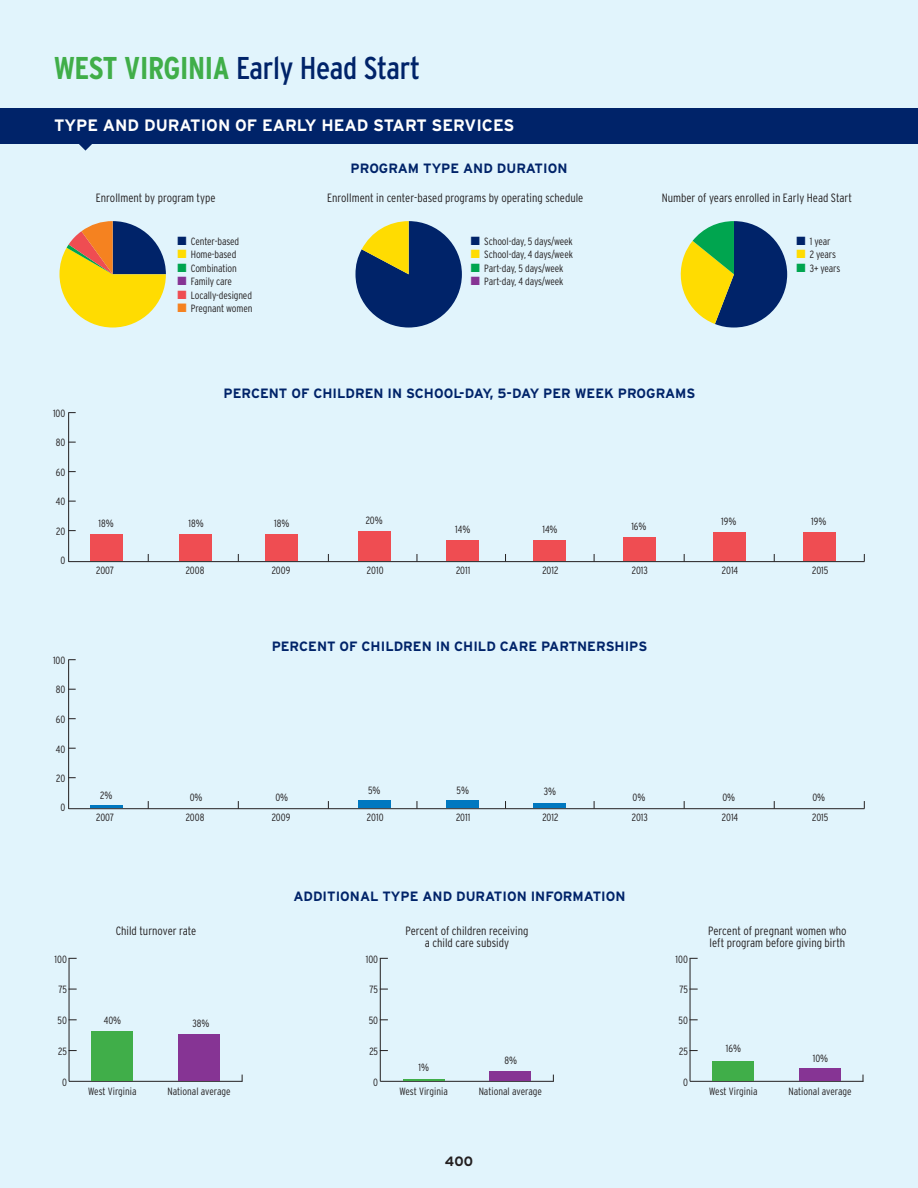
<style>
.page{position:relative;width:918px;height:1188px;background:#e1f4fc}
.page>*{position:absolute;margin:0;border:0;box-sizing:border-box;transform-origin:0 0}
.t1{font:condensed 31.5px "Interstate";letter-spacing:-.01em;color:#002369}
.t2{font:700 16.5px "Interstate";color:#fff}
.chart_headings{font:700 13.5px "Interstate";color:#002369}
.t3{font:700 13.5px "Interstate";color:#231f20}
.t4{font:300 condensed 12px/12px "Interstate";color:#231f20;text-align:center}
.t5{font:300 condensed 10.5px "Interstate";letter-spacing:-.01em;color:#231f20}
.s1{font-weight:700;color:#40ae49}
.s2{color:#002369}
.s3{color:#ffdc01}
.s4{color:#00a54f}
.s5{color:#863494}
.s6{color:#ef4d52}
.s7{color:#f58220}
</style>
<div class="page">
<div style="left:0;top:108px;width:918px;height:35px;background:#002369"></div>
<svg style="left:76px;top:143px;width:19px;height:8px"></svg>
<svg style="left:60px;top:221px;width:106px;height:107px"></svg>
<svg style="left:355px;top:221px;width:107px;height:107px"></svg>
<svg style="left:680px;top:221px;width:107px;height:107px"></svg>
<div style="left:90px;top:534px;width:32px;height:27px;background:#ef4d52"></div>
<div style="left:179px;top:534px;width:33px;height:27px;background:#ef4d52"></div>
<div style="left:265px;top:534px;width:33px;height:27px;background:#ef4d52"></div>
<div style="left:358px;top:531px;width:33px;height:30px;background:#ef4d52"></div>
<div style="left:447px;top:540px;width:32px;height:21px;background:#ef4d52"></div>
<div style="left:534px;top:540px;width:32px;height:21px;background:#ef4d52"></div>
<div style="left:624px;top:537px;width:32px;height:24px;background:#ef4d52"></div>
<div style="left:713px;top:533px;width:33px;height:28px;background:#ef4d52"></div>
<div style="left:803px;top:533px;width:33px;height:28px;background:#ef4d52"></div>
<hr style="left:69px;top:561px;width:795px;height:1px;background:#231f20">
<hr style="left:68px;top:413px;width:1px;height:149px;background:#231f20">
<hr style="left:90px;top:805px;width:32px;height:3px;background:#0078c0">
<div style="left:358px;top:801px;width:33px;height:7px;background:#0078c0"></div>
<div style="left:447px;top:801px;width:32px;height:7px;background:#0078c0"></div>
<div style="left:534px;top:803px;width:32px;height:5px;background:#0078c0"></div>
<hr style="left:69px;top:808px;width:795px;height:1px;background:#231f20">
<hr style="left:68px;top:660px;width:1px;height:149px;background:#231f20">
<hr style="left:69px;top:1081px;width:173px;height:1px;background:#231f20">
<hr style="left:69px;top:958px;width:1px;height:123px;background:#231f20">
<div style="left:92px;top:1031px;width:41px;height:49px;background:#40ae49"></div>
<div style="left:178px;top:1034px;width:42px;height:46px;background:#863494"></div>
<hr style="left:380px;top:1081px;width:174px;height:1px;background:#231f20">
<hr style="left:380px;top:958px;width:1px;height:123px;background:#231f20">
<hr style="left:403px;top:1079px;width:41px;height:1px;background:#40ae49">
<div style="left:490px;top:1071px;width:41px;height:9px;background:#863494"></div>
<hr style="left:690px;top:1081px;width:173px;height:1px;background:#231f20">
<hr style="left:690px;top:958px;width:1px;height:123px;background:#231f20">
<div style="left:713px;top:1061px;width:41px;height:19px;background:#40ae49"></div>
<div style="left:799px;top:1068px;width:42px;height:12px;background:#863494"></div>
<p class="t1" style="left:54px;top:51px;width:368px"><span class="s1">WEST VIRGINIA</span> Early Head Start</p>
<p class="t2" style="left:54px;top:116px;width:462px">TYPE AND DURATION OF EARLY HEAD START SERVICES</p>
<p class="chart_headings" style="left:351px;top:161px;width:218px">PROGRAM TYPE AND DURATION</p>
<p class="t4" style="left:96px;top:192px;width:121px">Enrollment by program type</p>
<p class="t4" style="left:327px;top:192px;width:258px">Enrollment in center-based programs by operating schedule</p>
<p class="t4" style="left:662px;top:192px;width:192px">Number of years enrolled in Early Head Start</p>
<p class="t5" style="left:177px;top:235px;width:63px"><span class="s2">■</span> Center-based</p>
<p class="t5" style="left:177px;top:249px;width:60px"><span class="s3">■</span> Home-based</p>
<p class="t5" style="left:177px;top:262px;width:61px"><span class="s4">■</span> Combination</p>
<p class="t5" style="left:177px;top:276px;width:56px"><span class="s5">■</span> Family care</p>
<p class="t5" style="left:177px;top:289px;width:76px"><span class="s6">■</span> Locally-designed</p>
<p class="t5" style="left:177px;top:303px;width:77px"><span class="s7">■</span> Pregnant women</p>
<p class="t5" style="left:471px;top:235px;width:104px"><span class="s2">■</span> School-day, 5 days/week</p>
<p class="t5" style="left:471px;top:249px;width:104px"><span class="s3">■</span> School-day, 4 days/week</p>
<p class="t5" style="left:471px;top:262px;width:94px"><span class="s4">■</span> Part-day, 5 days/week</p>
<p class="t5" style="left:471px;top:276px;width:94px"><span class="s5">■</span> Part-day, 4 days/week</p>
<p class="t5" style="left:796px;top:235px;width:36px"><span class="s2">■</span> 1 year</p>
<p class="t5" style="left:796px;top:249px;width:41px"><span class="s3">■</span> 2 years</p>
<p class="t5" style="left:796px;top:262px;width:46px"><span class="s4">■</span> 3+ years</p>
<p class="t5" style="left:53px;top:407px;width:14px">100</p>
<p class="t5" style="left:56px;top:437px;width:11px">80</p>
<p class="t5" style="left:56px;top:466px;width:11px">60</p>
<p class="t5" style="left:56px;top:496px;width:11px">40</p>
<p class="t5" style="left:56px;top:525px;width:11px">20</p>
<p class="t5" style="left:60px;top:554px;width:6px">0</p>
<p class="t5" style="left:53px;top:654px;width:14px">100</p>
<p class="t5" style="left:56px;top:684px;width:11px">80</p>
<p class="t5" style="left:56px;top:713px;width:11px">60</p>
<p class="t5" style="left:56px;top:743px;width:11px">40</p>
<p class="t5" style="left:56px;top:772px;width:11px">20</p>
<p class="t5" style="left:60px;top:801px;width:6px">0</p>
<p class="chart_headings" style="left:223px;top:386px;width:473px">PERCENT OF CHILDREN IN SCHOOL-DAY, 5-DAY PER WEEK PROGRAMS</p>
<p class="t5" style="left:99px;top:517px;width:17px">18%</p>
<p class="t5" style="left:189px;top:517px;width:17px">18%</p>
<p class="t5" style="left:274px;top:517px;width:17px">18%</p>
<p class="t5" style="left:366px;top:514px;width:19px">20%</p>
<p class="t5" style="left:455px;top:523px;width:17px">14%</p>
<p class="t5" style="left:542px;top:523px;width:17px">14%</p>
<p class="t5" style="left:631px;top:520px;width:17px">16%</p>
<p class="t5" style="left:721px;top:516px;width:17px">19%</p>
<p class="t5" style="left:811px;top:516px;width:17px">19%</p>
<p class="t5" style="left:96px;top:565px;width:20px">2007</p>
<p class="t5" style="left:186px;top:565px;width:20px">2008</p>
<p class="t5" style="left:272px;top:565px;width:20px">2009</p>
<p class="t5" style="left:367px;top:565px;width:18px">2010</p>
<p class="t5" style="left:456px;top:565px;width:16px">2011</p>
<p class="t5" style="left:542px;top:565px;width:18px">2012</p>
<p class="t5" style="left:632px;top:565px;width:18px">2013</p>
<p class="t5" style="left:722px;top:565px;width:18px">2014</p>
<p class="t5" style="left:812px;top:565px;width:18px">2015</p>
<p class="chart_headings" style="left:272px;top:639px;width:377px">PERCENT OF CHILDREN IN CHILD CARE PARTNERSHIPS</p>
<p class="t5" style="left:100px;top:789px;width:14px">2%</p>
<p class="t5" style="left:190px;top:792px;width:14px">0%</p>
<p class="t5" style="left:275px;top:792px;width:14px">0%</p>
<p class="t5" style="left:368px;top:784px;width:14px">5%</p>
<p class="t5" style="left:457px;top:784px;width:14px">5%</p>
<p class="t5" style="left:544px;top:786px;width:14px">3%</p>
<p class="t5" style="left:632px;top:792px;width:14px">0%</p>
<p class="t5" style="left:722px;top:792px;width:14px">0%</p>
<p class="t5" style="left:812px;top:792px;width:14px">0%</p>
<p class="t5" style="left:96px;top:812px;width:20px">2007</p>
<p class="t5" style="left:186px;top:812px;width:20px">2008</p>
<p class="t5" style="left:272px;top:812px;width:20px">2009</p>
<p class="t5" style="left:367px;top:812px;width:18px">2010</p>
<p class="t5" style="left:456px;top:812px;width:16px">2011</p>
<p class="t5" style="left:542px;top:812px;width:18px">2012</p>
<p class="t5" style="left:632px;top:812px;width:18px">2013</p>
<p class="t5" style="left:722px;top:812px;width:18px">2014</p>
<p class="t5" style="left:812px;top:812px;width:18px">2015</p>
<p class="chart_headings" style="left:293px;top:889px;width:334px">ADDITIONAL TYPE AND DURATION INFORMATION</p>
<p class="t4" style="left:116px;top:925px;width:82px">Child turnover rate</p>
<p class="t4" style="left:406px;top:925px;width:124px">Percent of children receiving a child care subsidy</p>
<p class="t4" style="left:708px;top:925px;width:140px;text-align:left">Percent of pregnant women who left program before giving birth</p>
<p class="t5" style="left:55px;top:953px;width:14px">100</p>
<p class="t5" style="left:366px;top:953px;width:14px">100</p>
<p class="t5" style="left:676px;top:953px;width:14px">100</p>
<p class="t5" style="left:58px;top:984px;width:10px">75</p>
<p class="t5" style="left:370px;top:984px;width:10px">75</p>
<p class="t5" style="left:679px;top:984px;width:10px">75</p>
<p class="t5" style="left:57px;top:1015px;width:11px">50</p>
<p class="t5" style="left:104px;top:1015px;width:19px">40%</p>
<p class="t5" style="left:193px;top:1017px;width:18px">38%</p>
<p class="t5" style="left:369px;top:1015px;width:11px">50</p>
<p class="t5" style="left:678px;top:1015px;width:11px">50</p>
<p class="t5" style="left:58px;top:1045px;width:10px">25</p>
<p class="t5" style="left:369px;top:1045px;width:10px">25</p>
<p class="t5" style="left:418px;top:1062px;width:12px">1%</p>
<p class="t5" style="left:504px;top:1055px;width:14px">8%</p>
<p class="t5" style="left:679px;top:1045px;width:10px">25</p>
<p class="t5" style="left:726px;top:1043px;width:17px">16%</p>
<p class="t5" style="left:813px;top:1052px;width:17px">10%</p>
<p class="t5" style="left:62px;top:1076px;width:6px">0</p>
<p class="t5" style="left:88px;top:1085px;width:50px">West Virginia</p>
<p class="t5" style="left:167px;top:1085px;width:65px">National average</p>
<p class="t5" style="left:373px;top:1076px;width:6px">0</p>
<p class="t5" style="left:399px;top:1085px;width:50px">West Virginia</p>
<p class="t5" style="left:479px;top:1085px;width:65px">National average</p>
<p class="t5" style="left:683px;top:1076px;width:6px">0</p>
<p class="t5" style="left:709px;top:1085px;width:50px">West Virginia</p>
<p class="t5" style="left:788px;top:1085px;width:65px">National average</p>
<p class="t3" style="left:445px;top:1154px;width:30px">400</p>
</div>
